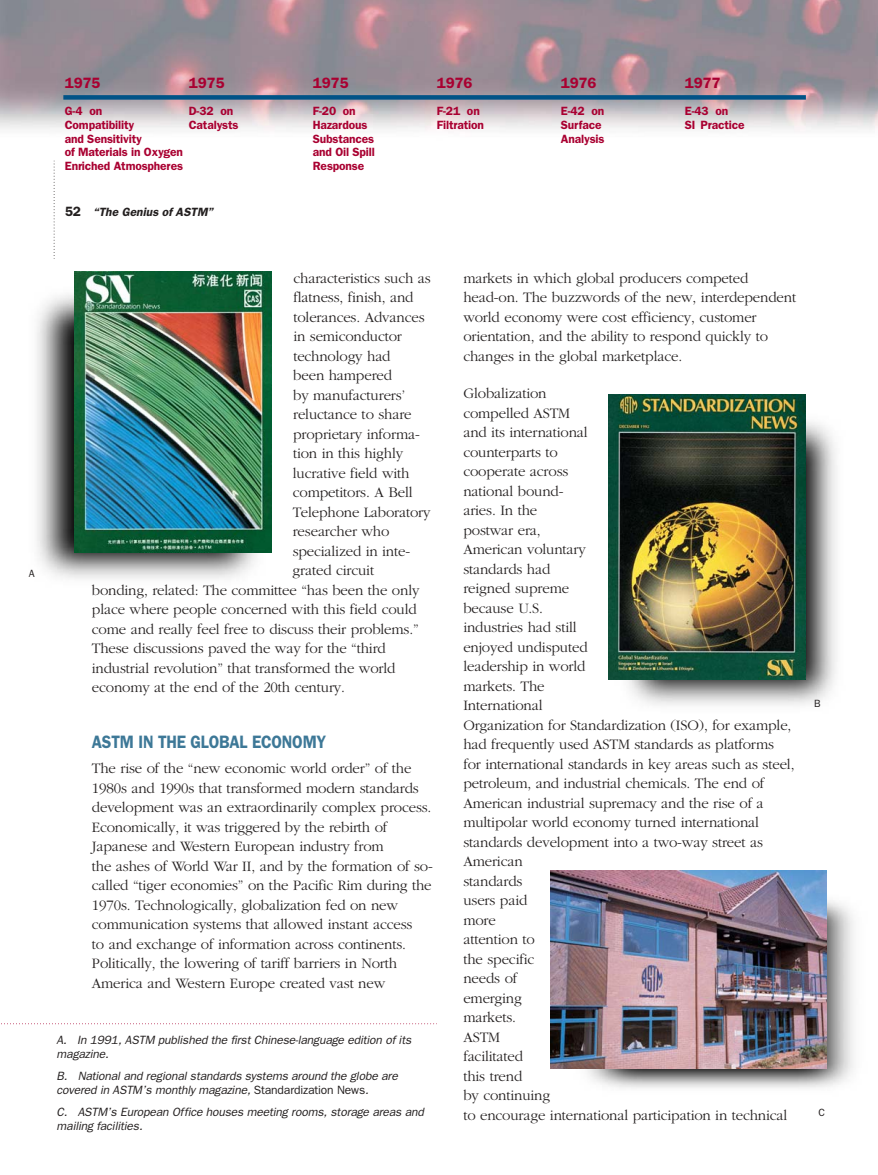
<style>
.page{position:relative;width:878px;height:1175px;background:#fff}
.page>*{position:absolute;margin:0;border:0;box-sizing:border-box;transform-origin:0 0}
.t1{font:600 18px "Franklin Gothic";letter-spacing:-.01em;color:#3d7897;scale:.89 1}
.t2{font:300 15px/19.5px "Garamond";letter-spacing:-.01em;color:#231f1f}
.t3{font:600 15px "Franklin Gothic";letter-spacing:-.01em;color:#a90031}
.t4{font:italic 12px/13.5px "Franklin Gothic";letter-spacing:-.01em;color:#231f1f}
.t5{font:600 12px/13.5px "Franklin Gothic";letter-spacing:-.01em;color:#a90031}
.t6{font:italic 600 12px "Franklin Gothic";color:#231f1f}
.t7{font:10.5px "Franklin Gothic";color:#231f1f}
.s1{font-style:normal;font-size:13.5px}
.s2{font-style:normal}
</style>
<div class="page">
<img style="left:37px;top:271px;width:235px;height:308px">
<img style="left:628px;top:397px;width:209px;height:308px">
<img style="left:0;top:0;width:878px;height:131px">
<svg style="left:54px;top:161px;width:1px;height:98px"></svg>
<svg style="left:1px;top:1023px;width:436px;height:1px"></svg>
<div style="left:63px;top:95px;width:742px;height:5px;background:#005387"></div>
<img style="left:74px;top:272px;width:197px;height:280px">
<img style="left:608px;top:395px;width:197px;height:285px">
<img style="left:557px;top:878px;width:297px;height:210px">
<img style="left:550px;top:870px;width:276px;height:198px">
<p class="t3" style="left:65px;top:78px;width:37px">1975</p>
<p class="t5" style="left:65px;top:106px;width:120px">G-4 on<br>Compatibility<br>and Sensitivity<br>of Materials in Oxygen<br>Enriched Atmospheres</p>
<p class="t3" style="left:189px;top:78px;width:37px">1975</p>
<p class="t5" style="left:189px;top:106px;width:51px">D-32 on<br>Catalysts</p>
<p class="t6" style="left:65px;top:207px;width:150px"><span class="s1">52</span> “The Genius of ASTM”</p>
<p class="t3" style="left:313px;top:78px;width:37px">1975</p>
<p class="t5" style="left:313px;top:106px;width:64px">F-20 on<br>Hazardous<br>Substances and Oil Spill<br>Response</p>
<p class="t3" style="left:437px;top:78px;width:37px">1976</p>
<p class="t5" style="left:437px;top:106px;width:49px">F-21 on<br>Filtration</p>
<p class="t3" style="left:561px;top:78px;width:37px">1976</p>
<p class="t5" style="left:561px;top:106px;width:45px">E-42 on<br>Surface<br>Analysis</p>
<p class="t3" style="left:685px;top:78px;width:37px">1977</p>
<p class="t5" style="left:685px;top:106px;width:61px">E-43 on<br>SI Practice</p>
<p class="t7" style="left:29px;top:569px;width:7px">A</p>
<p class="t2" style="left:293px;top:269px;width:139px">characteristics such as</p>
<p class="t2" style="left:293px;top:289px;width:121px">flatness, finish, and</p>
<p class="t2" style="left:293px;top:308px;width:133px">tolerances. Advances</p>
<p class="t2" style="left:293px;top:328px;width:110px">in semiconductor</p>
<p class="t2" style="left:293px;top:347px;width:99px">technology had</p>
<p class="t2" style="left:293px;top:367px;width:100px">been hampered</p>
<p class="t2" style="left:293px;top:386px;width:113px">by manufacturers’</p>
<p class="t2" style="left:293px;top:406px;width:120px">reluctance to share</p>
<p class="t2" style="left:293px;top:425px;width:128px">proprietary informa-</p>
<p class="t2" style="left:293px;top:445px;width:112px">tion in this highly</p>
<p class="t2" style="left:293px;top:464px;width:118px">lucrative field with</p>
<p class="t2" style="left:293px;top:484px;width:121px">competitors. A Bell</p>
<p class="t2" style="left:293px;top:503px;width:139px">Telephone Laboratory</p>
<p class="t2" style="left:293px;top:523px;width:98px">researcher who</p>
<p class="t2" style="left:293px;top:542px;width:119px">specialized in inte-</p>
<p class="t2" style="left:292px;top:562px;width:83px">grated circuit</p>
<p class="t2" style="left:92px;top:581px;width:329px">bonding, related: The committee “has been the only</p>
<p class="t2" style="left:92px;top:601px;width:326px">place where people concerned with this field could</p>
<p class="t2" style="left:92px;top:620px;width:328px">come and really feel free to discuss their problems.”</p>
<p class="t2" style="left:92px;top:640px;width:295px">These discussions paved the way for the “third</p>
<p class="t2" style="left:92px;top:659px;width:305px">industrial revolution” that transformed the world</p>
<p class="t2" style="left:92px;top:679px;width:254px">economy at the end of the 20th century.</p>
<p class="t1" style="left:92px;top:735px;width:265px">ASTM IN THE GLOBAL ECONOMY</p>
<p class="t2" style="left:92px;top:760px;width:342px">The rise of the “new economic world order” of the 1980s and 1990s that transformed modern standards development was an extraordinarily complex process.<br>Economically, it was triggered by the rebirth of Japanese and Western European industry from<br>the ashes of World War II, and by the formation of so&shy;called “tiger economies” on the Pacific Rim during the 1970s. Technologically, globalization fed on new communication systems that allowed instant access<br>to and exchange of information across continents.<br>Politically, the lowering of tariff barriers in North America and Western Europe created vast new</p>
<p class="t4" style="left:57px;top:1034px;width:356px">A. In 1991, ASTM published the first Chinese-language edition of its magazine.</p>
<p class="t4" style="left:57px;top:1070px;width:343px">B. National and regional standards systems around the globe are covered in ASTM’s monthly magazine, <span class="s2">Standardization News</span>.</p>
<p class="t4" style="left:57px;top:1106px;width:369px">C. ASTM’s European Office houses meeting rooms, storage areas and mailing facilities.</p>
<p class="t2" style="left:463px;top:269px;width:334px">markets in which global producers competed head-on. The buzzwords of the new, interdependent world economy were cost efficiency, customer orientation, and the ability to respond quickly to changes in the global marketplace.</p>
<p class="t2" style="left:463px;top:385px;width:333px">Globalization<br>compelled ASTM<br>and its international<br>counterparts to<br>cooperate across<br>national bound-<br>aries. In the<br>postwar era,<br>American voluntary<br>standards had<br>reigned supreme<br>because U.S.<br>industries had still<br>enjoyed undisputed<br>leadership in world<br>markets. The<br>International<br>Organization for Standardization (ISO), for example, had frequently used ASTM standards as platforms for international standards in key areas such as steel, petroleum, and industrial chemicals. The end of<br>American industrial supremacy and the rise of a multipolar world economy turned international standards development into a two-way street as<br>American<br>standards<br>users paid<br>more<br>attention to<br>the specific<br>needs of<br>emerging<br>markets.<br>ASTM<br>facilitated<br>this trend<br>by continuing<br>to encourage international participation in technical</p>
<p class="t7" style="left:814px;top:699px;width:8px">B</p>
<p class="t7" style="left:818px;top:1108px;width:8px">C</p>
</div>
